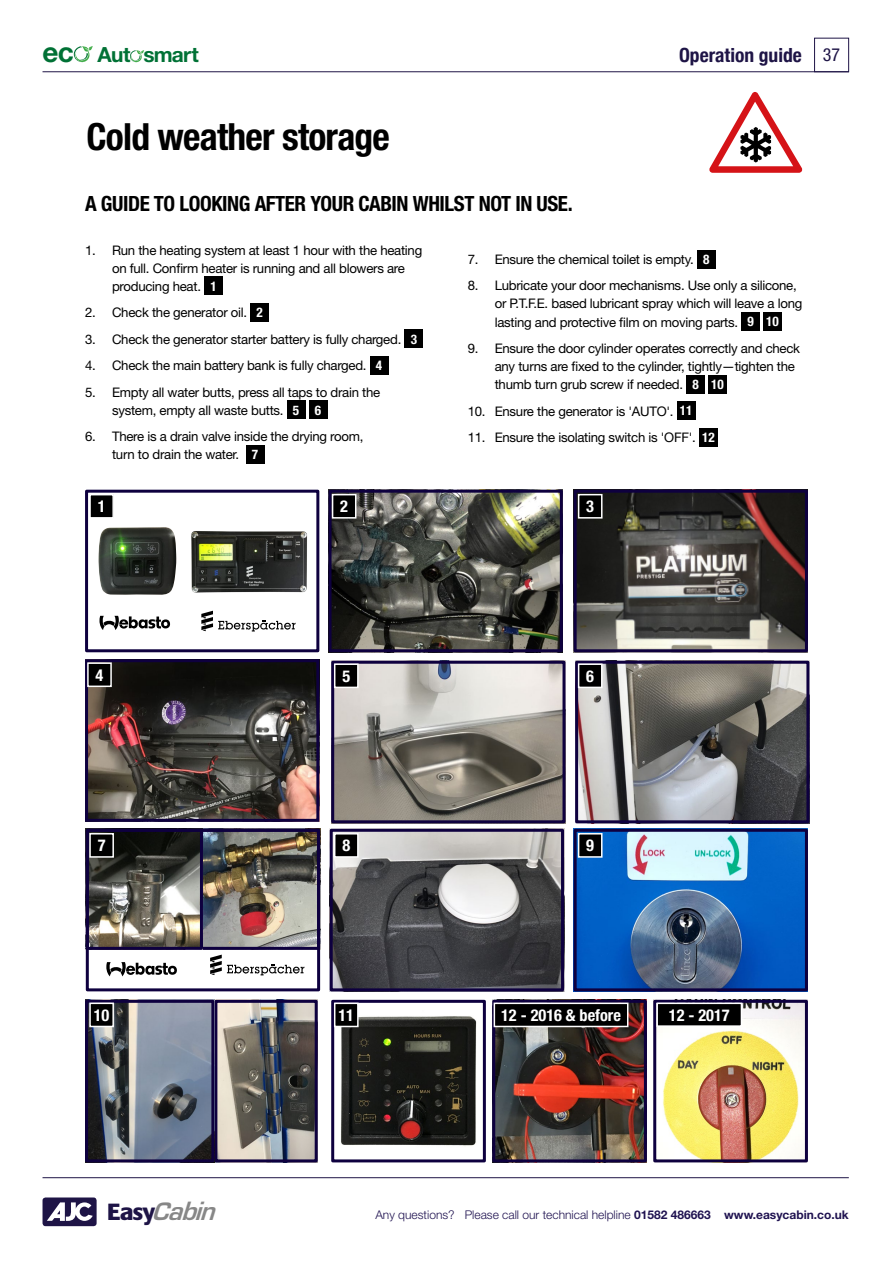
<style>
.page{position:relative;width:893px;height:1263px;background:#fff}
.page>*{position:absolute;margin:0;border:0;box-sizing:border-box;transform-origin:0 0}
.t1{font:700 condensed 37.5px "Helvetica Neue LT Std";letter-spacing:-.02em;color:#000}
.t2{font:800 24.45px "Praxis EF";color:#1e1446}
.t3{font:700 condensed 21px "Helvetica Neue LT Std";letter-spacing:-.02em;color:#000}
.t4{font:700 20.85px "Helvetica Neue LT Std";letter-spacing:-.035em;color:#007135}
.t5{font:700 condensed 19.5px "Helvetica Neue";color:#1e1446}
.t6{font:700 condensed 16.35px "Helvetica Neue LT Std";color:#fff}
.t7{font:13.2px/18px "Helvetica Neue LT Std";letter-spacing:-.02em;color:#000}
.t8{font:300 12px "Helvetica Neue LT Std";color:#201351}
.s1{font-size:27.9px}
.s2{font-family:"Helvetica Neue LT Std";font-weight:400;font-size:18px}
.s3{font-weight:700;font-stretch:condensed;color:#fff}
.s4{font-family:"Eurostile LT Std";font-weight:600;font-style:italic;font-size:23.25px;color:#878787}
.s5{font-family:"Eurostile LT Std";font-weight:600;font-style:italic;color:#878787}
.s6{font-weight:700}
</style>
<div class="page">
<div style="left:43px;top:1197px;width:54px;height:29px;background:#1e1446;border-radius:3px"></div>
<svg style="left:47px;top:1202px;width:46px;height:19px"></svg>
<hr style="left:43px;top:1177px;width:806px;height:1px;background:#1e1446">
<hr style="left:43px;top:72px;width:806px;height:1px;background:#1e1446">
<div style="left:814px;top:38px;width:35px;height:34px;border:1px solid #1e1446"></div>
<svg style="left:130px;top:50px;width:14px;height:13px"></svg>
<svg style="left:74px;top:46px;width:19px;height:17px"></svg>
<img style="left:204px;top:833px;width:112px;height:113px">
<div style="left:200px;top:829px;width:120px;height:121px;border:3px solid #0e003f"></div>
<img style="left:90px;top:833px;width:109px;height:113px">
<div style="left:86px;top:829px;width:117px;height:121px;border:3px solid #0e003f"></div>
<div style="left:204px;top:276px;width:19px;height:19px;background:#000"></div>
<div style="left:250px;top:303px;width:19px;height:19px;background:#000"></div>
<div style="left:404px;top:329px;width:19px;height:19px;background:#000"></div>
<div style="left:370px;top:356px;width:18px;height:19px;background:#000"></div>
<div style="left:287px;top:400px;width:19px;height:19px;background:#000"></div>
<div style="left:309px;top:400px;width:18px;height:19px;background:#000"></div>
<div style="left:246px;top:445px;width:19px;height:19px;background:#000"></div>
<div style="left:697px;top:250px;width:19px;height:18px;background:#000"></div>
<div style="left:741px;top:312px;width:19px;height:19px;background:#000"></div>
<div style="left:763px;top:312px;width:19px;height:19px;background:#000"></div>
<div style="left:686px;top:375px;width:19px;height:18px;background:#000"></div>
<div style="left:708px;top:375px;width:19px;height:18px;background:#000"></div>
<div style="left:677px;top:401px;width:18px;height:19px;background:#000"></div>
<div style="left:699px;top:428px;width:19px;height:18px;background:#000"></div>
<img style="left:332px;top:494px;width:227px;height:154px">
<div style="left:328px;top:490px;width:235px;height:162px;border:3px solid #0e003f"></div>
<img style="left:578px;top:494px;width:226px;height:154px">
<div style="left:574px;top:490px;width:234px;height:162px;border:3px solid #0e003f"></div>
<img style="left:89px;top:1004px;width:225px;height:154px">
<div style="left:214px;top:1000px;width:104px;height:162px;border:3px solid #0e003f"></div>
<div style="left:85px;top:1000px;width:129px;height:162px;border:3px solid #0e003f"></div>
<img style="left:578px;top:833px;width:226px;height:154px">
<div style="left:574px;top:829px;width:234px;height:162px;border:3px solid #0e003f"></div>
<img style="left:496px;top:1004px;width:147px;height:154px">
<div style="left:492px;top:1000px;width:155px;height:162px;border:3px solid #0e003f"></div>
<img style="left:663px;top:1004px;width:141px;height:154px">
<div style="left:653px;top:1000px;width:155px;height:162px;border:3px solid #0e003f"></div>
<img style="left:579px;top:665px;width:226px;height:154px">
<div style="left:575px;top:661px;width:234px;height:162px;border:3px solid #0e003f"></div>
<img style="left:335px;top:665px;width:226px;height:154px">
<div style="left:331px;top:661px;width:234px;height:162px;border:3px solid #0e003f"></div>
<img style="left:334px;top:833px;width:226px;height:154px">
<div style="left:330px;top:829px;width:234px;height:162px;border:3px solid #0e003f"></div>
<div style="left:86px;top:829px;width:234px;height:162px;border:3px solid #0e003f"></div>
<img style="left:89px;top:663px;width:226px;height:155px">
<div style="left:85px;top:659px;width:234px;height:163px;border:3px solid #0e003f"></div>
<img style="left:341px;top:1016px;width:136px;height:130px">
<div style="left:331px;top:1000px;width:155px;height:162px;border:3px solid #0e003f"></div>
<div style="left:85px;top:490px;width:234px;height:162px;border:3px solid #0e003f"></div>
<div style="left:90px;top:495px;width:23px;height:23px;background:#000"></div>
<div style="left:89px;top:494px;width:25px;height:25px;border:2px solid #fff"></div>
<div style="left:88px;top:663px;width:23px;height:23px;background:#000"></div>
<div style="left:87px;top:662px;width:25px;height:25px;border:2px solid #fff"></div>
<div style="left:90px;top:834px;width:23px;height:23px;background:#000"></div>
<div style="left:89px;top:833px;width:25px;height:25px;border:2px solid #fff"></div>
<div style="left:90px;top:1003px;width:23px;height:23px;background:#000"></div>
<div style="left:89px;top:1002px;width:25px;height:25px;border:2px solid #fff"></div>
<div style="left:333px;top:495px;width:23px;height:23px;background:#000"></div>
<div style="left:332px;top:494px;width:24px;height:25px;border:2px solid #fff"></div>
<div style="left:335px;top:664px;width:23px;height:23px;background:#000"></div>
<div style="left:334px;top:663px;width:25px;height:25px;border:2px solid #fff"></div>
<div style="left:335px;top:834px;width:23px;height:23px;background:#000"></div>
<div style="left:334px;top:833px;width:25px;height:25px;border:2px solid #fff"></div>
<div style="left:335px;top:1003px;width:23px;height:23px;background:#000"></div>
<div style="left:334px;top:1002px;width:25px;height:25px;border:2px solid #fff"></div>
<div style="left:579px;top:495px;width:23px;height:23px;background:#000"></div>
<div style="left:578px;top:494px;width:24px;height:25px;border:2px solid #fff"></div>
<div style="left:579px;top:664px;width:23px;height:23px;background:#000"></div>
<div style="left:578px;top:663px;width:24px;height:25px;border:2px solid #fff"></div>
<div style="left:579px;top:834px;width:23px;height:23px;background:#000"></div>
<div style="left:578px;top:833px;width:24px;height:25px;border:2px solid #fff"></div>
<div style="left:494px;top:1003px;width:134px;height:23px;background:#000"></div>
<div style="left:494px;top:1002px;width:134px;height:25px;border:2px solid #fff"></div>
<div style="left:657px;top:1003px;width:84px;height:23px;background:#000"></div>
<div style="left:656px;top:1002px;width:86px;height:25px;border:2px solid #fff"></div>
<svg style="left:709px;top:92px;width:94px;height:81px"></svg>
<img style="left:98px;top:527px;width:78px;height:68px">
<img style="left:191px;top:531px;width:116px;height:62px">
<svg style="left:201px;top:611px;width:95px;height:20px"></svg>
<svg style="left:210px;top:954px;width:94px;height:21px"></svg>
<svg style="left:99px;top:616px;width:72px;height:14px"></svg>
<svg style="left:106px;top:962px;width:71px;height:14px"></svg>
<h3 class="t4" style="left:43px;top:41px;width:158px"><span class="s1">ec</span> Aut smart</h3>
<h3 class="t5" style="left:679px;top:39px;width:163px">Operation guide <span class="s2">37</span></h3>
<h1 class="t1" style="left:86px;top:114px;width:305px">Cold weather storage</h1>
<h3 class="t3" style="left:85px;top:190px;width:489px">A GUIDE TO LOOKING AFTER YOUR CABIN WHILST NOT IN USE.</h3>
<p class="t7" style="left:112px;top:241px;width:312px;text-indent:-27px">1. Run the heating system at least 1 hour with the heating on full. Confirm heater is running and all blowers are producing heat. <span class="s3">1</span></p>
<p class="t7" style="left:85px;top:303px;width:179px">2. Check the generator oil. <span class="s3">2</span></p>
<p class="t7" style="left:85px;top:330px;width:333px">3. Check the generator starter battery is fully charged. <span class="s3">3</span></p>
<p class="t7" style="left:85px;top:356px;width:299px">4. Check the main battery bank is fully charged. <span class="s3">4</span></p>
<p class="t7" style="left:112px;top:383px;width:270px;text-indent:-27px">5. Empty all water butts, press all taps to drain the system, empty all waste butts. <span class="s3">5 6</span></p>
<p class="t7" style="left:112px;top:427px;width:253px;text-indent:-27px">6. There is a drain valve inside the drying room, turn to drain the water. <span class="s3">7</span></p>
<p class="t6" style="left:98px;top:496px;width:9px">1</p>
<p class="t6" style="left:340px;top:496px;width:9px">2</p>
<p class="t7" style="left:468px;top:250px;width:243px">7. Ensure the chemical toilet is empty. <span class="s3">8</span></p>
<p class="t7" style="left:495px;top:277px;width:309px;text-indent:-27px">8. Lubricate your door mechanisms. Use only a silicone, or P.T.F.E. based lubricant spray which will leave a long lasting and protective film on moving parts. <span class="s3">9 10</span></p>
<p class="t7" style="left:495px;top:339px;width:307px;text-indent:-27px">9. Ensure the door cylinder operates correctly and check any turns are fixed to the cylinder, tightly—tighten the thumb turn grub screw if needed. <span class="s3">8 10</span></p>
<p class="t7" style="left:468px;top:402px;width:226px">10. Ensure the generator is 'AUTO'. <span class="s3">11</span></p>
<p class="t7" style="left:468px;top:428px;width:248px">11. Ensure the isolating switch is 'OFF'. <span class="s3">12</span></p>
<p class="t6" style="left:586px;top:496px;width:9px">3</p>
<p class="t6" style="left:96px;top:665px;width:9px">4</p>
<p class="t6" style="left:342px;top:666px;width:9px">5</p>
<p class="t6" style="left:586px;top:666px;width:9px">6</p>
<p class="t6" style="left:98px;top:835px;width:9px">7</p>
<p class="t6" style="left:94px;top:1005px;width:17px">10</p>
<p class="t6" style="left:342px;top:835px;width:9px">8</p>
<p class="t6" style="left:338px;top:1005px;width:17px">11</p>
<p class="t6" style="left:586px;top:835px;width:9px">9</p>
<p class="t6" style="left:501px;top:1005px;width:121px">12 - 2016 &amp; before</p>
<p class="t6" style="left:669px;top:1005px;width:62px">12 - 2017</p>
<h2 class="t2" style="left:108px;top:1199px;width:117px">E a s y<span class="s4">C</span><span class="s5">abin</span></h2>
<p class="t8" style="left:375px;top:1207px;width:475px">Any questions? Please call our technical helpline <span class="s6">01582 486663 www.easycabin.co.uk</span></p>
</div>
